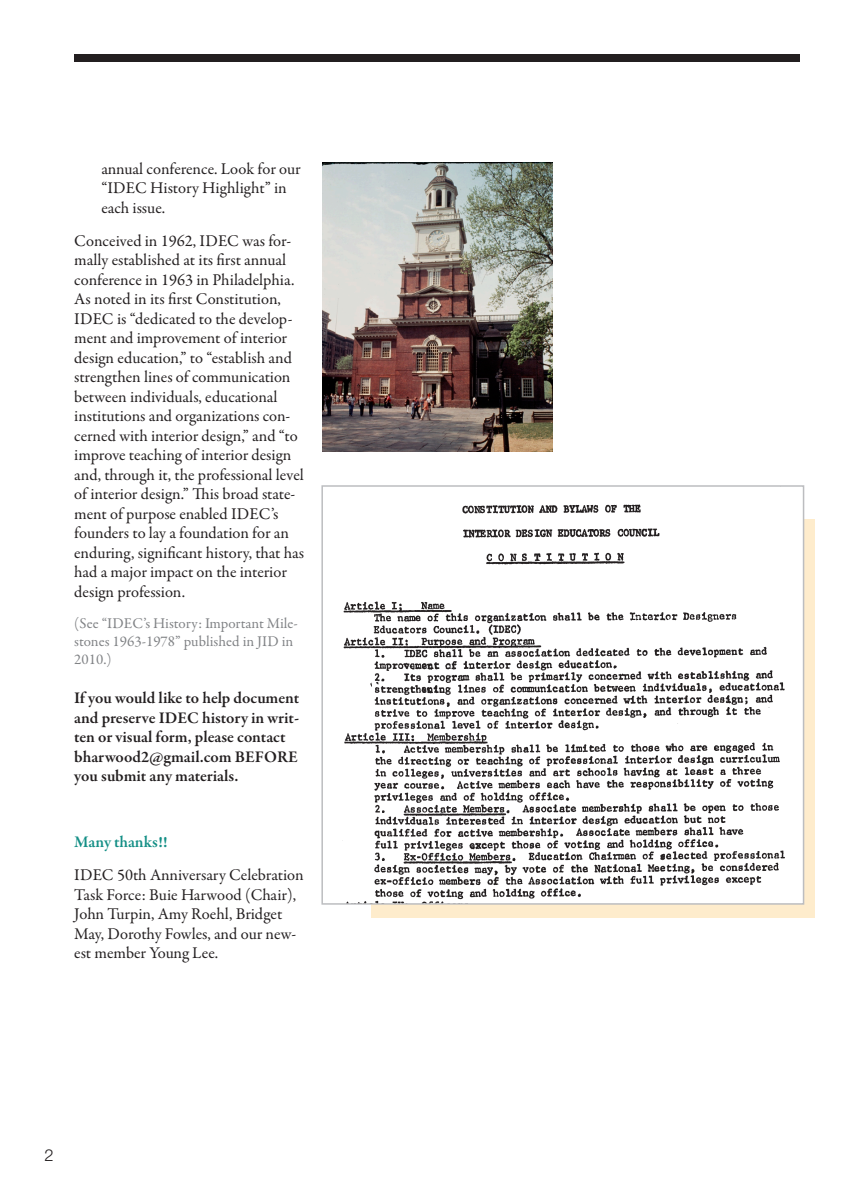
<style>
.page{position:relative;width:854px;height:1188px;background:#fff}
.page>*{position:absolute;margin:0;border:0;box-sizing:border-box;transform-origin:0 0}
.body_copy{font:16.5px/19.5px "Garamond Premr Pro";color:#231f20}
.body_copy-2{font:600 16.5px/19.5px "Garamond Premr Pro";color:#231f20}
.body_copy-3{font:600 16.5px "Garamond Premr Pro";letter-spacing:-.005em;color:#148f86}
.Headline_1{font:300 16.5px "Helvetica Neue LT Std";color:#231f20}
.t1{font:15px/18px "Garamond Premr Pro";color:#808285}
</style>
<div class="page">
<div style="left:74px;top:54px;width:725px;height:7px;background:#231f20"></div>
<div style="left:371px;top:519px;width:443px;height:399px;background:#feeccc"></div>
<img style="left:342px;top:504px;width:459px;height:398px">
<div style="left:321px;top:485px;width:483px;height:420px;border:2px solid #bcbdc0"></div>
<img style="left:322px;top:162px;width:230px;height:289px">
<p class="body_copy" style="left:101px;top:159px;width:201px">annual conference. Look for our “IDEC History Highlight” in each issue.</p>
<p class="body_copy" style="left:74px;top:231px;width:231px">Conceived in 1962, IDEC was for&shy;mally established at its first annual conference in 1963 in Philadelphia.<br>As noted in its first Constitution, IDEC is “dedicated to the develop&shy;ment and improvement of interior design education,” to “establish and strengthen lines of communication between individuals, educational institutions and organizations con&shy;cerned with interior design,” and “to improve teaching of interior design and, through it, the professional level of interior design.” This broad state&shy;ment of purpose enabled IDEC’s founders to lay a foundation for an enduring, significant history, that has had a major impact on the interior design profession.</p>
<p class="t1" style="left:74px;top:615px;width:225px">(See “IDEC’s History: Important Mile&shy;stones 1963-1978” published in JID in<br>2010.)</p>
<p class="body_copy-2" style="left:74px;top:689px;width:226px">If you would like to help document and preserve IDEC history in writ&shy;ten or visual form, please contact bharwood2@gmail.com BEFORE you submit any materials.</p>
<p class="body_copy-3" style="left:74px;top:832px;width:95px">Many thanks!!</p>
<p class="body_copy" style="left:74px;top:866px;width:231px">IDEC 50th Anniversary Celebration<br>Task Force: Buie Harwood (Chair),<br>John Turpin, Amy Roehl, Bridget<br>May, Dorothy Fowles, and our new&shy;est member Young Lee.</p>
<p class="Headline_1" style="left:44px;top:1145px;width:11px">2</p>
</div>
